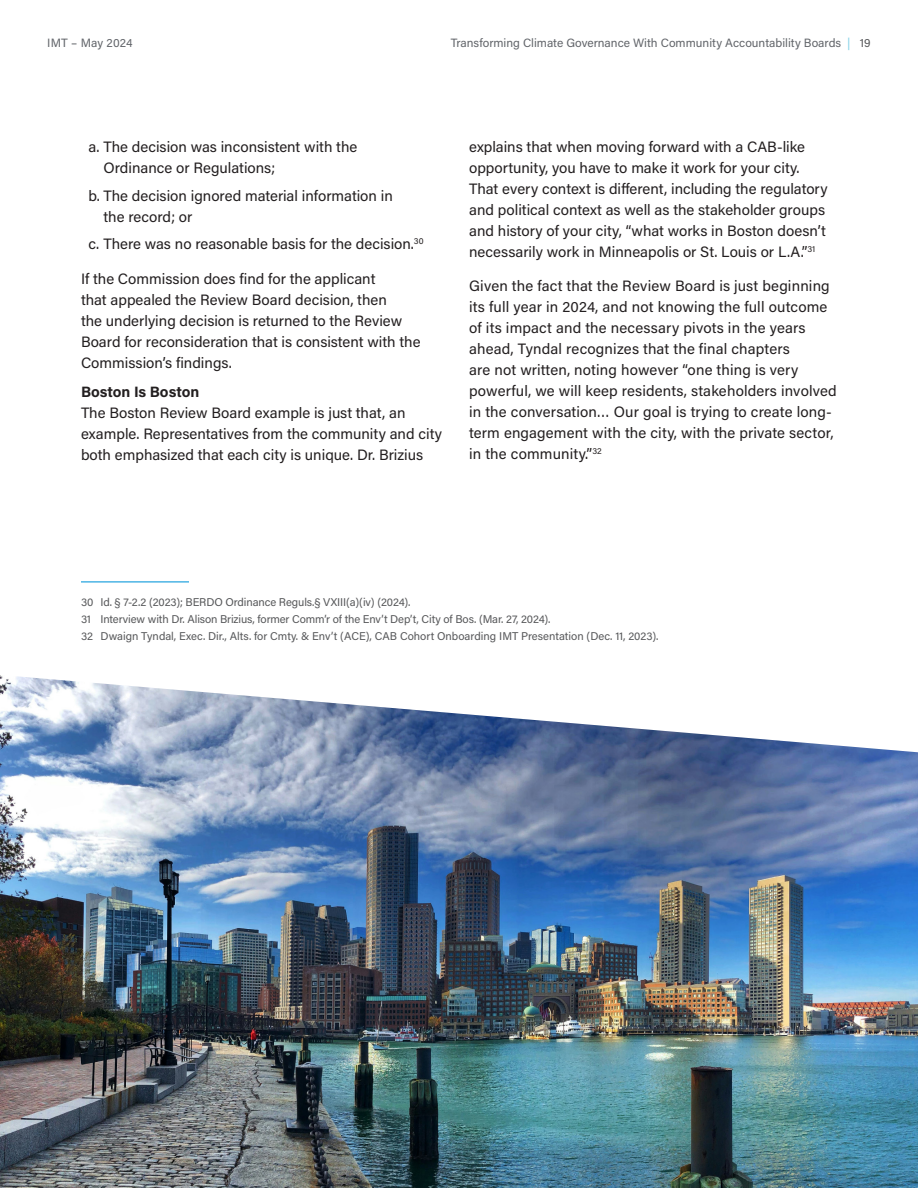
<style>
.page{position:relative;width:918px;height:1188px;background:#fff}
.page>*{position:absolute;margin:0;border:0;box-sizing:border-box;transform-origin:0 0}
.Body_-_Text_10_14{font:15px/21px "Acumin Pro";color:#231f20}
.Body_-_Subhead_2_for_copy_10_14{font:700 15px "Acumin Pro";color:#231f20}
.t1{font:12px "Acumin Pro";color:#62656a}
.Footnote_second_line_7_5_9{font:11.25px "Acumin Pro";letter-spacing:-.005em;color:#57585a}
.s1{color:#85d2e7}
.s2{color:#57585a}
</style>
<div class="page">
<img style="left:0;top:675px;width:918px;height:513px">
<hr style="left:81px;top:581px;width:108px;height:2px;background:#4cb4e5">
<p class="t1" style="left:47px;top:34px;width:87px">IMT – May 2024</p>
<p class="t1" style="left:451px;top:34px;width:421px">Transforming Climate Governance With Community Accountability Boards <span class="s1">|</span> <span class="s2">19</span></p>
<p class="Body_-_Text_10_14" style="left:104px;top:135px;width:255px;text-indent:-15px">a. The decision was inconsistent with the<br>Ordinance or Regulations;</p>
<p class="Body_-_Text_10_14" style="left:104px;top:184px;width:291px;text-indent:-15px">b. The decision ignored material information in the record; or</p>
<p class="Body_-_Text_10_14" style="left:88px;top:233px;width:337px">c. There was no reasonable basis for the decision.<sup>30</sup></p>
<p class="Body_-_Text_10_14" style="left:81px;top:267px;width:341px">If the Commission does find for the applicant<br>that appealed the Review Board decision, then<br>the underlying decision is returned to the Review Board for reconsideration that is consistent with the Commission’s findings.</p>
<p class="Body_-_Subhead_2_for_copy_10_14" style="left:81px;top:382px;width:120px">Boston Is Boston</p>
<p class="Body_-_Text_10_14" style="left:81px;top:402px;width:363px">The Boston Review Board example is just that, an example. Representatives from the community and city both emphasized that each city is unique. Dr. Brizius</p>
<p class="Body_-_Text_10_14" style="left:469px;top:135px;width:360px">explains that when moving forward with a CAB-like opportunity, you have to make it work for your city.<br>That every context is different, including the regulatory and political context as well as the stakeholder groups and history of your city, “what works in Boston doesn’t necessarily work in Minneapolis or St. Louis or L.A.”<sup>31</sup></p>
<p class="Body_-_Text_10_14" style="left:469px;top:275px;width:369px">Given the fact that the Review Board is just beginning its full year in 2024, and not knowing the full outcome of its impact and the necessary pivots in the years ahead, Tyndal recognizes that the final chapters<br>are not written, noting however “one thing is very powerful, we will keep residents, stakeholders involved in the conversation… Our goal is trying to create long&shy;term engagement with the city, with the private sector, in the community.”<sup>32</sup></p>
<p class="Footnote_second_line_7_5_9" style="left:81px;top:594px;width:331px">30 Id. § 7-2.2 (2023); BERDO Ordinance Reguls.§ VXIII(a)(iv) (2024).</p>
<p class="Footnote_second_line_7_5_9" style="left:81px;top:611px;width:471px">31 Interview with Dr. Alison Brizius, former Comm’r of the Env’t Dep’t, City of Bos. (Mar. 27, 2024).</p>
<p class="Footnote_second_line_7_5_9" style="left:81px;top:628px;width:579px">32 Dwaign Tyndal, Exec. Dir., Alts. for Cmty. &amp; Env’t (ACE), CAB Cohort Onboarding IMT Presentation (Dec. 11, 2023).</p>
</div>
